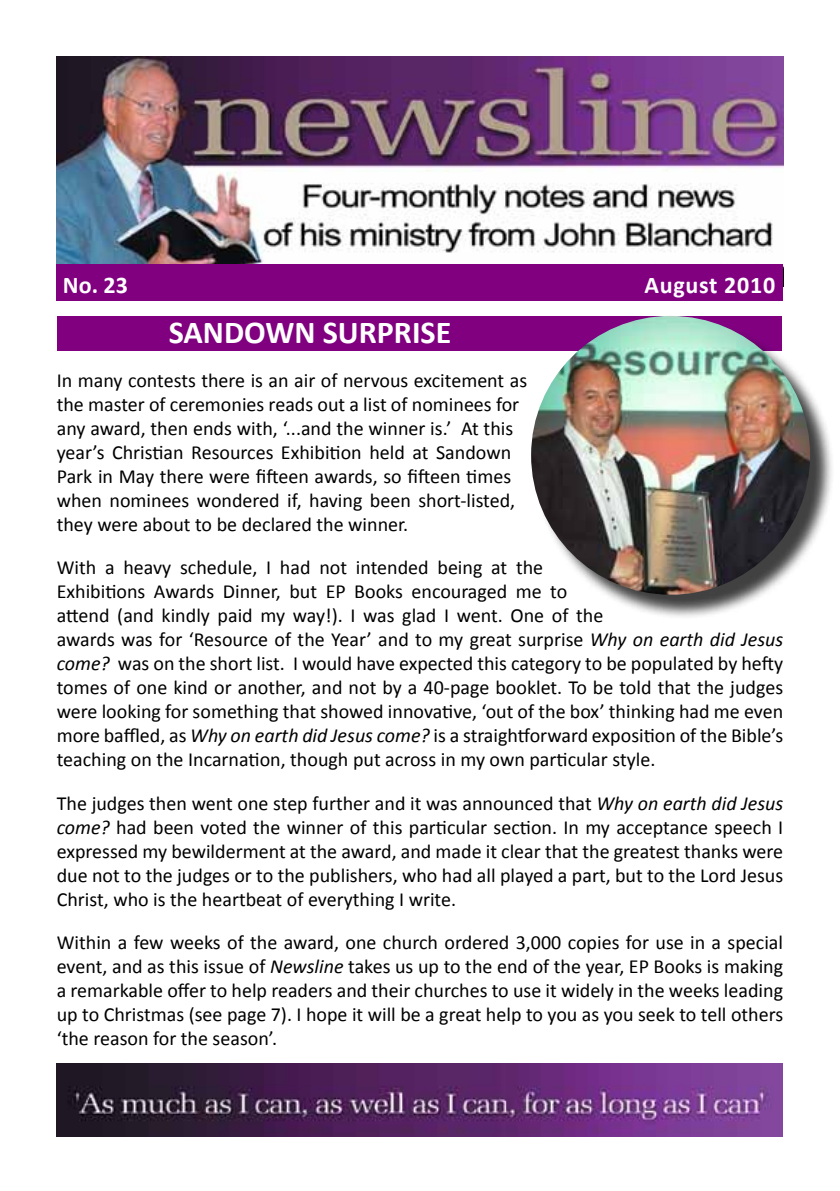
<style>
.page{position:relative;width:840px;height:1191px;background:#fff}
.page>*{position:absolute;margin:0;border:0;box-sizing:border-box;transform-origin:0 0}
.t1{font:700 32px "Calibri";color:#fff}
.t2{font:700 24px "Calibri";letter-spacing:.03em;color:#fff}
.t3{font:20px/24px "Calibri";color:#000}
.s1{font-style:italic}
</style>
<div class="page">
<div style="left:58px;top:316px;width:723px;height:34px;background:#800080"></div>
<svg style="left:487px;top:56px;width:62px;height:1px"></svg>
<img style="left:57px;top:57px;width:725px;height:208px">
<img style="left:57px;top:1063px;width:725px;height:73px">
<div style="left:57px;top:265px;width:725px;height:36px;background:#800080"></div>
<div style="left:534px;top:319px;width:300px;height:300px;background:#000;opacity:.75"></div>
<img style="left:531px;top:316px;width:278px;height:278px;border-radius:139px">
<p class="t2" style="left:63px;top:270px;width:66px">No. 23</p>
<p class="t2" style="left:644px;top:270px;width:132px">August 2010</p>
<h1 class="t1" style="left:169px;top:313px;width:284px">SANDOWN SURPRISE</h1>
<p class="t3" style="left:57px;top:367px;width:471px">In many contests there is an air of nervous excitement as the master of ceremonies reads out a list of nominees for any award, then ends with, ‘...and the winner is.’ At this year’s Christian Resources Exhibition held at Sandown Park in May there were fifteen awards, so fifteen times when nominees wondered if, having been short-listed, they were about to be declared the winner.</p>
<p class="t3" style="left:57px;top:555px;width:727px">With a heavy schedule, I had not intended being at the<br>Exhibitions Awards Dinner, but EP Books encouraged me to<br>attend (and kindly paid my way!). I was glad I went. One of the<br>awards was for ‘Resource of the Year’ and to my great surprise <span class="s1">Why on earth did Jesus come?</span> was on the short list. I would have expected this category to be populated by hefty tomes of one kind or another, and not by a 40-page booklet. To be told that the judges were looking for something that showed innovative, ‘out of the box’ thinking had me even more baffled, as <span class="s1">Why on earth did Jesus come?</span> is a straightforward exposition of the Bible’s teaching on the Incarnation, though put across in my own particular style.</p>
<p class="t3" style="left:57px;top:790px;width:727px;text-align:justify">The judges then went one step further and it was announced that <span class="s1">Why on earth did Jesus come?</span> had been voted the winner of this particular section. In my acceptance speech I expressed my bewilderment at the award, and made it clear that the greatest thanks were due not to the judges or to the publishers, who had all played a part, but to the Lord Jesus Christ, who is the heartbeat of everything I write.</p>
<p class="t3" style="left:57px;top:929px;width:727px;text-align:justify">Within a few weeks of the award, one church ordered 3,000 copies for use in a special event, and as this issue of <span class="s1">Newsline</span> takes us up to the end of the year, EP Books is making a remarkable offer to help readers and their churches to use it widely in the weeks leading up to Christmas (see page 7). I hope it will be a great help to you as you seek to tell others ‘the reason for the season’.</p>
</div>
